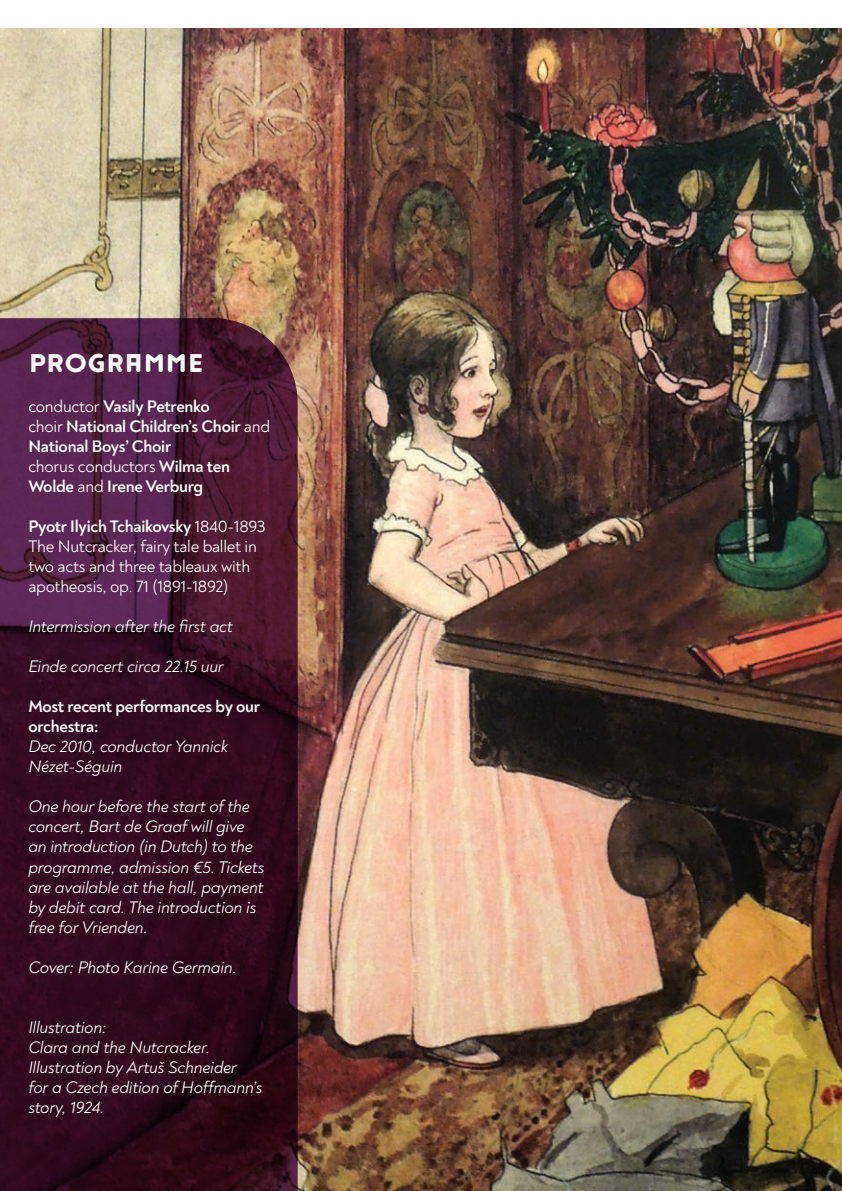
<style>
.page{position:relative;width:842px;height:1191px;background:#fff}
.page>*{position:absolute;margin:0;border:0;box-sizing:border-box;transform-origin:0 0}
.t1{font:30px "Rpho";letter-spacing:-.015em;color:#fff}
.t2{font:italic 17px/20px "Noah";letter-spacing:-.015em;color:#fff}
.t3{font:700 17px/20px "Noah";letter-spacing:-.015em;color:#fff}
.t4{font:17px/20px "Noah";letter-spacing:-.015em;color:#fff}
.s1{font-weight:400}
</style>
<div class="page">
<img style="left:0;top:28px;width:842px;height:1163px">
<svg style="left:0;top:318px;width:298px;height:873px;background:#3c122a"></svg>
<p class="t1" style="left:28px;top:345px;width:177px">PROGRAMME</p>
<p class="t3" style="left:28px;top:396px;width:183px"><span class="s1">conductor</span> Vasily Petrenko</p>
<p class="t3" style="left:28px;top:416px;width:243px"><span class="s1">choir</span> National Children’s Choir <span class="s1">and<br></span>National Boys’ Choir</p>
<p class="t3" style="left:28px;top:456px;width:203px"><span class="s1">chorus conductors</span> Wilma ten<br>Wolde <span class="s1">and</span> Irene Verburg</p>
<p class="t3" style="left:28px;top:516px;width:239px">Pyotr Ilyich Tchaikovsky <span class="s1">1840-1893</span></p>
<p class="t4" style="left:28px;top:537px;width:230px">The Nutcracker, fairy tale ballet in two acts and three tableaux with apotheosis, op. 71 (1891-1892)</p>
<p class="t2" style="left:28px;top:617px;width:206px">Intermission after the first act</p>
<p class="t2" style="left:28px;top:657px;width:197px">Einde concert circa 22.15 uur</p>
<p class="t3" style="left:28px;top:696px;width:233px">Most recent performances by our orchestra:</p>
<p class="t2" style="left:28px;top:737px;width:201px">Dec 2010, conductor Yannick<br>Nézet-Séguin</p>
<p class="t2" style="left:28px;top:797px;width:238px">One hour before the start of the concert, Bart de Graaf will give an introduction (in Dutch) to the programme, admission €5. Tickets are available at the hall, payment by debit card. The introduction is free for Vrienden.</p>
<p class="t2" style="left:28px;top:957px;width:210px">Cover: Photo Karine Germain.</p>
<p class="t2" style="left:28px;top:1017px;width:79px">Illustration:</p>
<p class="t2" style="left:28px;top:1037px;width:210px">Clara and the Nutcracker.<br>Illustration by Artuš Schneider</p>
<p class="t2" style="left:28px;top:1077px;width:235px">for a Czech edition of Hoffmann’s story, 1924.</p>
</div>
